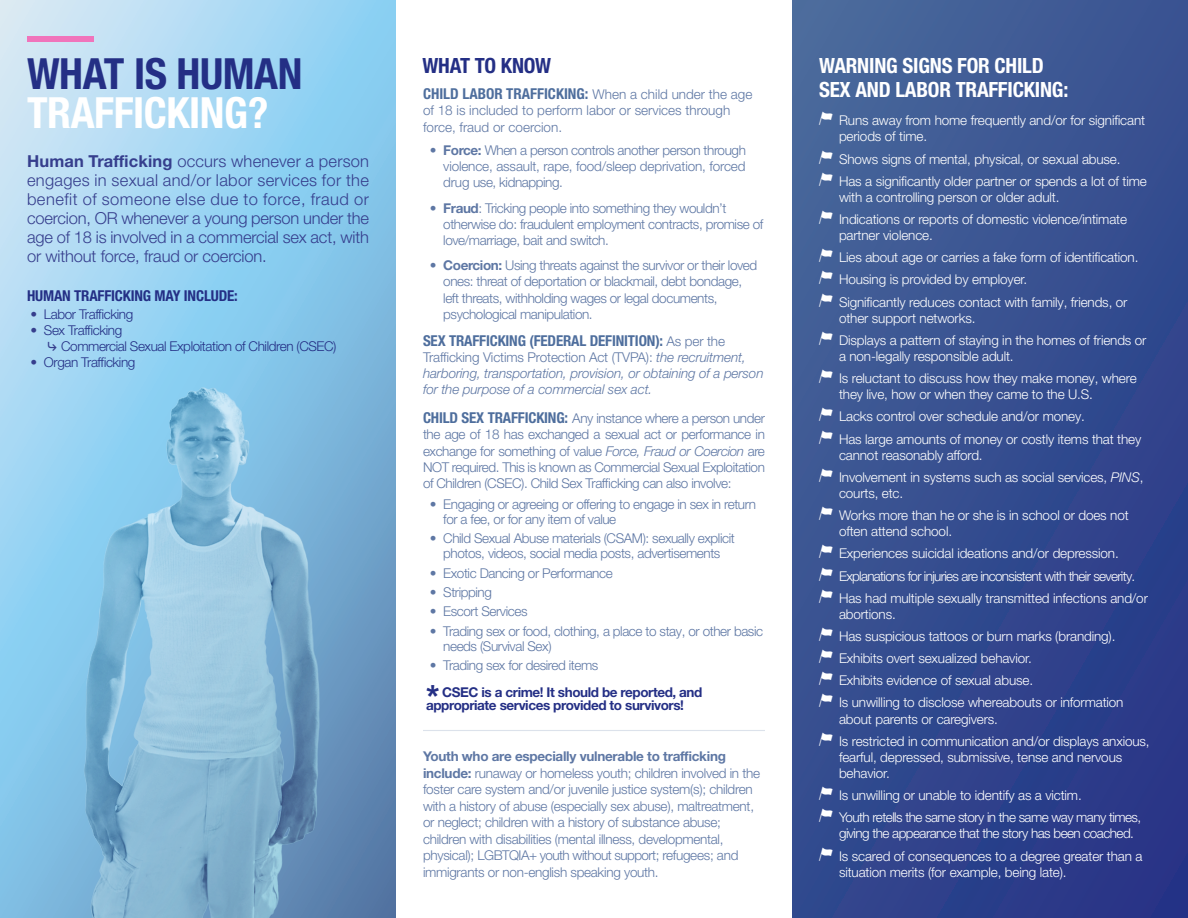
<style>
.page{position:relative;width:1188px;height:918px;background:#fff}
.page>*{position:absolute;margin:0;border:0;box-sizing:border-box;transform-origin:0 0}
.t1{font:700 condensed 43.05px/38.4px "Helvetica Neue LT Pro";letter-spacing:-.01em;color:#fff}
.t2{font:700 condensed 21px "Helvetica Neue LT Pro";letter-spacing:-.01em;color:#fff}
.Bulleted_Text_2{font:700 condensed 21px "Helvetica Neue LT Pro";letter-spacing:-.01em;color:#242f85}
.t3{font:300 16.5px/18.9px "Helvetica Neue LT Pro";letter-spacing:-.01em;color:#363e8d;text-align:justify}
.t4{font:700 condensed 15px "Helvetica Neue LT Pro";letter-spacing:-.01em;color:#4e6e9d}
.t5{font:700 condensed 15px "Helvetica Neue LT Pro";letter-spacing:-.01em;color:#242f85}
.Body_text{font:300 13.5px/16.2px "Helvetica Neue LT Pro";letter-spacing:-.03em;color:#5e77a4}
.t6{font:300 13.5px/16.2px "Helvetica Neue LT Pro";letter-spacing:-.01em;color:#fff}
.t7{font:italic 300 13.5px/16.2px "Helvetica Neue LT Pro";letter-spacing:-.01em;color:#5e77a4}
.Body_text-2{font:300 13.5px "Helvetica Neue LT Pro";letter-spacing:-.03em;color:#242f85}
.t8{font:300 13.5px/16.2px "Helvetica Neue LT Pro";letter-spacing:-.04em;color:#fff}
.t9{font:700 13.5px/13.2px "Helvetica Neue LT Pro";letter-spacing:-.03em;color:#242f85}
.Body_text-3{font:300 13.5px/16.2px "Helvetica Neue LT Pro";color:#5e77a4}
.t10{font:300 13.5px "Helvetica Neue LT Pro";letter-spacing:-.05em;color:#fff}
.s1{color:#242f85}
.s2{font-weight:700}
.s3{font-weight:700;color:#363e8d}
.s4{font-family:"Navigo";font-weight:700;color:#363e8d}
.s5{font-weight:300;font-stretch:normal;font-size:13.5px;color:#5e77a4}
.s6{font-style:normal}
.s7{font-weight:700;font-stretch:condensed;font-size:15px;color:#4e6e9d}
.s8{font-style:italic}
.s9{font-family:"Libre Franklin";font-weight:900;font-size:25.5px}
.s10{font-family:"Glyphter";font-weight:400}
</style>
<div class="page">
<svg style="left:0;top:0;width:396px;height:367px;background:#a3d5f1"></svg>
<div style="left:793px;top:0;width:395px;height:918px;background:linear-gradient(to bottom,#425f97,#2a3c89)"></div>
<hr style="left:423px;top:730px;width:342px;height:1px;background:#4e6e9d">
<div style="left:27px;top:36px;width:67px;height:6px;background:#f074bb"></div>
<img style="left:0;top:367px;width:396px;height:551px">
<p class="t1" style="left:27px;top:55px;width:277px"><span class="s1">WHAT IS HUMAN<br></span>TRAFFICKING?</p>
<p class="t3" style="left:27px;top:152px;width:344px"><span class="s2">Human Trafficking</span> occurs whenever a person engages in sexual and/or labor services for the benefit of someone else due to force, fraud or coercion, OR whenever a young person under the age of 18 is involved in a commercial sex act, with or without force, fraud or coercion.</p>
<p class="t5" style="left:27px;top:286px;width:212px">HUMAN TRAFFICKING MAY INCLUDE:</p>
<p class="Body_text-2" style="left:30px;top:306px;width:104px"><span class="s3">•</span> Labor Trafficking</p>
<p class="Body_text-2" style="left:30px;top:322px;width:93px"><span class="s3">•</span> Sex Trafficking</p>
<p class="Body_text-2" style="left:44px;top:338px;width:294px"><span class="s4">↳</span> Commercial Sexual Exploitation of Children (CSEC)</p>
<p class="Body_text-2" style="left:30px;top:354px;width:106px"><span class="s3">•</span> Organ Trafficking</p>
<p class="Bulleted_Text_2" style="left:423px;top:53px;width:130px">WHAT TO KNOW</p>
<p class="t4" style="left:423px;top:85px;width:331px">CHILD LABOR TRAFFICKING: <span class="s5">When a child under the age</span></p>
<p class="Body_text-3" style="left:423px;top:102px;width:309px">of 18 is included to perform labor or services through force, fraud or coercion.</p>
<p class="Body_text" style="left:443px;top:142px;width:304px;text-align:justify;text-indent:-14px"><span class="s2">• Force:</span> When a person controls another person through violence, assault, rape, food/sleep deprivation, forced drug use, kidnapping.</p>
<p class="Body_text" style="left:443px;top:199px;width:322px;text-indent:-14px"><span class="s2">• Fraud</span>: Tricking people into something they wouldn’t otherwise do: fraudulent employment contracts, promise of love/marriage, bait and switch.</p>
<p class="Body_text" style="left:443px;top:257px;width:316px;text-indent:-14px"><span class="s2">• Coercion:</span> Using threats against the survivor or their loved ones: threat of deportation or blackmail, debt bondage, left threats, withholding wages or legal documents, psychological manipulation.</p>
<p class="t4" style="left:423px;top:331px;width:304px">SEX TRAFFICKING (FEDERAL DEFINITION): <span class="s5">As per the</span></p>
<p class="t7" style="left:423px;top:349px;width:342px"><span class="s6">Trafficking Victims Protection Act (TVPA):</span> the recruitment, harboring, transportation, provision, or obtaining of a person for the purpose of a commercial sex act.</p>
<p class="Body_text" style="left:423px;top:410px;width:344px;text-align:justify"><span class="s7">CHILD SEX TRAFFICKING:</span> Any instance where a person under the age of 18 has exchanged a sexual act or performance in exchange for something of value <span class="s8">Force, Fraud or Coercion</span> are NOT required. This is known as Commercial Sexual Exploitation of Children (CSEC). Child Sex Trafficking can also involve:</p>
<p class="Body_text" style="left:443px;top:496px;width:314px;line-height:15px;text-indent:-14px"><span class="s2">•</span> Engaging or agreeing or offering to engage in sex in return for a fee, or for any item of value</p>
<p class="Body_text" style="left:430px;top:531px;width:307px;line-height:15px;text-align:center"><span class="s2">•</span> Child Sexual Abuse materials (CSAM): sexually explicit photos, videos, social media posts, advertisements</p>
<p class="Body_text" style="left:430px;top:564px;width:184px"><span class="s2">•</span> Exotic Dancing or Performance</p>
<p class="Body_text" style="left:430px;top:584px;width:64px"><span class="s2">•</span> Stripping</p>
<p class="Body_text" style="left:430px;top:603px;width:99px"><span class="s2">•</span> Escort Services</p>
<p class="Body_text" style="left:443px;top:623px;width:321px;line-height:15px;text-indent:-14px"><span class="s2">•</span> Trading sex or food, clothing, a place to stay, or other basic needs (Survival Sex)</p>
<p class="Body_text" style="left:430px;top:657px;width:170px"><span class="s2">•</span> Trading sex for desired items</p>
<p class="t9" style="left:426px;top:685px;width:278px"><span class="s9">*</span> CSEC is a crime! It should be reported, and appropriate services provided to survivors!</p>
<p class="Body_text" style="left:423px;top:748px;width:339px"><span class="s2">Youth who are especially vulnerable to trafficking include:</span> runaway or homeless youth; children involved in the foster care system and/or juvenile justice system(s); children with a history of abuse (especially sex abuse), maltreatment, or neglect; children with a history of substance abuse; children with disabilities (mental illness, developmental, physical); LGBTQIA+ youth without support; refugees; and immigrants or non-english speaking youth.</p>
<p class="t2" style="left:819px;top:53px;width:226px">WARNING SIGNS FOR CHILD</p>
<p class="t2" style="left:819px;top:77px;width:251px">SEX AND LABOR TRAFFICKING:</p>
<p class="t6" style="left:839px;top:112px;width:308px;text-indent:-20px"><span class="s10">A</span> Runs away from home frequently and/or for significant periods of time.</p>
<p class="t6" style="left:819px;top:150px;width:303px"><span class="s10">A</span> Shows signs of mental, physical, or sexual abuse.</p>
<p class="t6" style="left:839px;top:172px;width:309px;text-indent:-20px"><span class="s10">A</span> Has a significantly older partner or spends a lot of time with a controlling person or older adult.</p>
<p class="t6" style="left:839px;top:211px;width:290px;text-indent:-20px"><span class="s10">A</span> Indications or reports of domestic violence/intimate partner violence.</p>
<p class="t6" style="left:819px;top:249px;width:321px"><span class="s10">A</span> Lies about age or carries a fake form of identification.</p>
<p class="t6" style="left:819px;top:271px;width:210px"><span class="s10">A</span> Housing is provided by employer.</p>
<p class="t6" style="left:839px;top:293px;width:290px;text-indent:-20px"><span class="s10">A</span> Significantly reduces contact with family, friends, or other support networks.</p>
<p class="t6" style="left:839px;top:332px;width:309px;text-indent:-20px"><span class="s10">A</span> Displays a pattern of staying in the homes of friends or a non-legally responsible adult.</p>
<p class="t6" style="left:839px;top:370px;width:299px;text-indent:-20px"><span class="s10">A</span> Is reluctant to discuss how they make money, where they live, how or when they came to the U.S.</p>
<p class="t6" style="left:819px;top:408px;width:267px"><span class="s10">A</span> Lacks control over schedule and/or money.</p>
<p class="t6" style="left:839px;top:430px;width:304px;text-indent:-20px"><span class="s10">A</span> Has large amounts of money or costly items that they cannot reasonably afford.</p>
<p class="t6" style="left:839px;top:469px;width:306px;text-indent:-20px"><span class="s10">A</span> Involvement in systems such as social services, <span class="s8">PINS</span>, courts, etc.</p>
<p class="t6" style="left:839px;top:507px;width:291px;text-indent:-20px"><span class="s10">A</span> Works more than he or she is in school or does not often attend school.</p>
<p class="t6" style="left:819px;top:545px;width:301px"><span class="s10">A</span> Experiences suicidal ideations and/or depression.</p>
<p class="t10" style="left:819px;top:568px;width:318px"><span class="s10">A</span> Explanations for injuries are inconsistent with their severity.</p>
<p class="t6" style="left:839px;top:590px;width:310px;text-indent:-20px"><span class="s10">A</span> Has had multiple sexually transmitted infections and/or abortions.</p>
<p class="t6" style="left:819px;top:628px;width:298px"><span class="s10">A</span> Has suspicious tattoos or burn marks (branding).</p>
<p class="t6" style="left:819px;top:650px;width:214px"><span class="s10">A</span> Exhibits overt sexualized behavior.</p>
<p class="t6" style="left:819px;top:672px;width:216px"><span class="s10">A</span> Exhibits evidence of sexual abuse.</p>
<p class="t6" style="left:839px;top:694px;width:286px;text-indent:-20px"><span class="s10">A</span> Is unwilling to disclose whereabouts or information about parents or caregivers.</p>
<p class="t6" style="left:839px;top:733px;width:312px;text-indent:-20px"><span class="s10">A</span> Is restricted in communication and/or displays anxious, fearful, depressed, submissive, tense and nervous behavior.</p>
<p class="t6" style="left:819px;top:787px;width:264px"><span class="s10">A</span> Is unwilling or unable to identify as a victim.</p>
<p class="t8" style="left:839px;top:809px;width:304px;text-indent:-20px"><span class="s10">A</span> Youth retells the same story in the same way many times, giving the appearance that the story has been coached.</p>
<p class="t6" style="left:839px;top:847px;width:305px;text-indent:-20px"><span class="s10">A</span> Is scared of consequences to a degree greater than a situation merits (for example, being late).</p>
</div>
